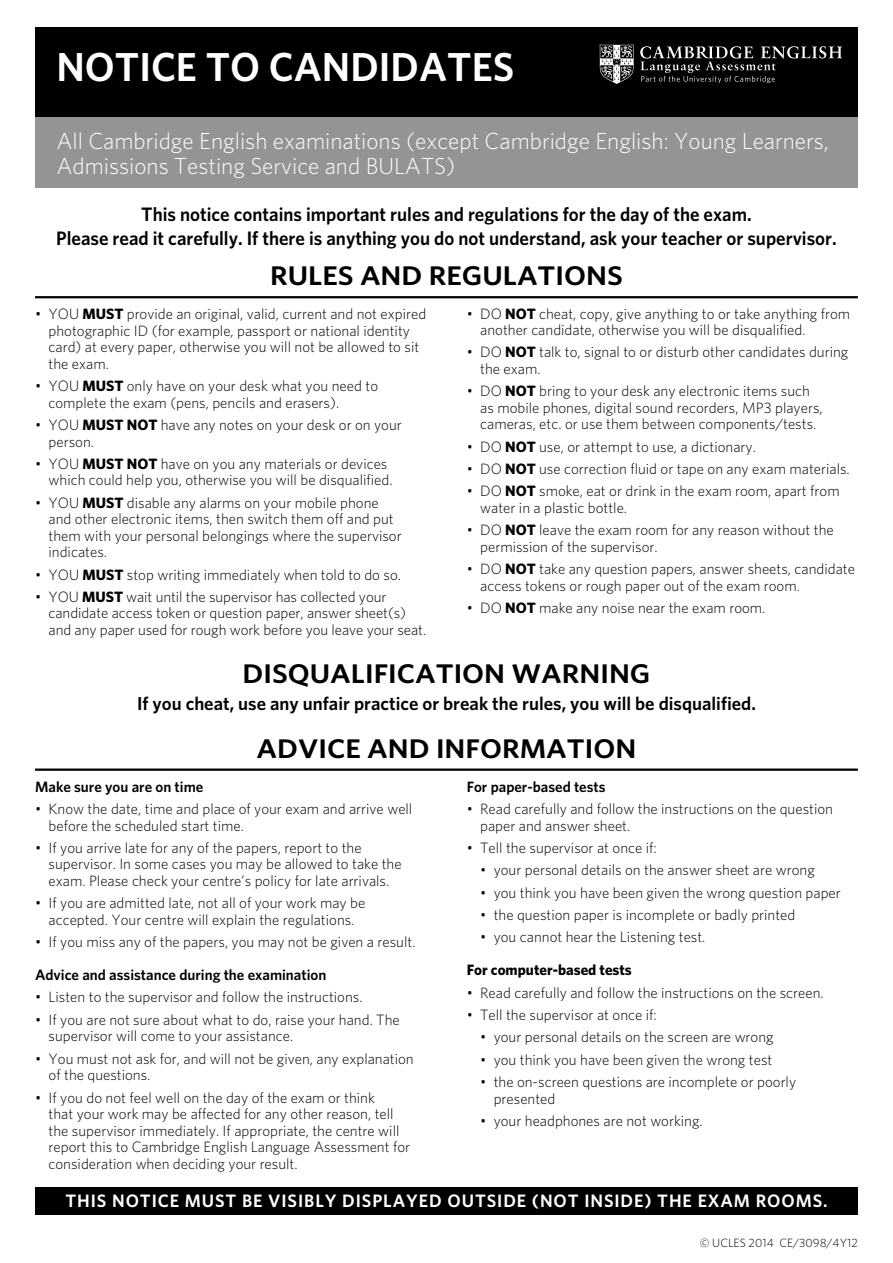
<style>
.page{position:relative;width:893px;height:1263px;background:#fff}
.page>*{position:absolute;margin:0;border:0;box-sizing:border-box;transform-origin:0 0}
.t1{font:600 40.5px "Whitney";color:#fff}
.t2{font:600 27px "Whitney";color:#000;scale:1.1 1}
.t3{font:300 23.25px/24.8px "Whitney";color:#fff}
.t4{font:600 19.5px/24px "Whitney";color:#000;text-align:center}
.t5{font:600 18.75px "Whitney";color:#000}
.t6{font:600 18px "Whitney";letter-spacing:.05em;color:#fff}
.t7{font:300 15px/16.5px "Whitney";color:#000}
.t8{font:600 15px "Whitney";color:#000}
.t9{font:700 15px "Whitney";color:#000}
.t10{font:300 12px "Whitney";color:#000}
.s1{font-weight:700}
</style>
<div class="page">
<div style="left:35px;top:28px;width:823px;height:89px;background:#000"></div>
<div style="left:35px;top:117px;width:823px;height:70px;background:#949494"></div>
<hr style="left:35px;top:296px;width:823px;height:2px;background:#000">
<hr style="left:35px;top:768px;width:823px;height:3px;background:#000">
<div style="left:35px;top:1187px;width:823px;height:28px;background:#000"></div>
<svg style="left:640px;top:46px;width:202px;height:37px"></svg>
<svg style="left:600px;top:45px;width:34px;height:39px"></svg>
<h1 class="t1" style="left:56px;top:40px;width:460px">NOTICE TO CANDIDATES</h1>
<h3 class="t3" style="left:56px;top:128px;width:774px">All Cambridge English examinations (except Cambridge English: Young Learners,<br>Admissions Testing Service and BULATS)</h3>
<h3 class="t4" style="left:56px;top:202px;width:782px">This notice contains important rules and regulations for the day of the exam.<br>Please read it carefully. If there is anything you do not understand, ask your teacher or supervisor.</h3>
<h2 class="t2" style="left:270px;top:258px;width:322px">RULES AND REGULATIONS</h2>
<p class="t7" style="left:49px;top:305px;width:379px;text-indent:-14px">• YOU <span class="s1">MUST</span> provide an original, valid, current and not expired photographic ID (for example, passport or national identity card) at every paper, otherwise you will not be allowed to sit the exam.</p>
<p class="t7" style="left:49px;top:377px;width:331px;text-indent:-14px">• YOU <span class="s1">MUST</span> only have on your desk what you need to complete the exam (pens, pencils and erasers).</p>
<p class="t7" style="left:49px;top:416px;width:355px;text-indent:-14px">• YOU <span class="s1">MUST NOT</span> have any notes on your desk or on your person.</p>
<p class="t7" style="left:49px;top:455px;width:345px;text-indent:-14px">• YOU <span class="s1">MUST NOT</span> have on you any materials or devices which could help you, otherwise you will be disqualified.</p>
<p class="t7" style="left:49px;top:494px;width:355px;text-indent:-14px">• YOU <span class="s1">MUST</span> disable any alarms on your mobile phone and other electronic items, then switch them off and put them with your personal belongings where the supervisor indicates.</p>
<p class="t7" style="left:35px;top:566px;width:367px">• YOU <span class="s1">MUST</span> stop writing immediately when told to do so.</p>
<p class="t7" style="left:49px;top:588px;width:379px;text-indent:-14px">• YOU <span class="s1">MUST</span> wait until the supervisor has collected your candidate access token or question paper, answer sheet(s) and any paper used for rough work before you leave your seat.</p>
<p class="t7" style="left:480px;top:305px;width:372px;text-indent:-14px">• DO <span class="s1">NOT</span> cheat, copy, give anything to or take anything from another candidate, otherwise you will be disqualified.</p>
<p class="t7" style="left:480px;top:343px;width:370px;text-indent:-14px">• DO <span class="s1">NOT</span> talk to, signal to or disturb other candidates during the exam.</p>
<p class="t7" style="left:480px;top:382px;width:344px;text-indent:-14px">• DO <span class="s1">NOT</span> bring to your desk any electronic items such as mobile phones, digital sound recorders, MP3 players, cameras, etc. or use them between components/tests.</p>
<p class="t7" style="left:467px;top:438px;width:291px">• DO <span class="s1">NOT</span> use, or attempt to use, a dictionary.</p>
<p class="t7" style="left:467px;top:460px;width:385px">• DO <span class="s1">NOT</span> use correction fluid or tape on any exam materials.</p>
<p class="t7" style="left:480px;top:482px;width:361px;text-indent:-14px">• DO <span class="s1">NOT</span> smoke, eat or drink in the exam room, apart from water in a plastic bottle.</p>
<p class="t7" style="left:480px;top:521px;width:355px;text-indent:-14px">• DO <span class="s1">NOT</span> leave the exam room for any reason without the permission of the supervisor.</p>
<p class="t7" style="left:480px;top:560px;width:376px;text-indent:-14px">• DO <span class="s1">NOT</span> take any question papers, answer sheets, candidate access tokens or rough paper out of the exam room.</p>
<p class="t7" style="left:467px;top:599px;width:300px">• DO <span class="s1">NOT</span> make any noise near the exam room.</p>
<h2 class="t2" style="left:243px;top:656px;width:372px">DISQUALIFICATION WARNING</h2>
<p class="t5" style="left:137px;top:691px;width:620px">If you cheat, use any unfair practice or break the rules, you will be disqualified.</p>
<h2 class="t2" style="left:257px;top:730px;width:347px">ADVICE AND INFORMATION</h2>
<p class="t8" style="left:35px;top:776px;width:170px">Make sure you are on time</p>
<p class="t7" style="left:49px;top:800px;width:365px;text-indent:-14px">• Know the date, time and place of your exam and arrive well before the scheduled start time.</p>
<p class="t7" style="left:49px;top:839px;width:355px;text-indent:-14px">• If you arrive late for any of the papers, report to the supervisor. In some cases you may be allowed to take the exam. Please check your centre’s policy for late arrivals.</p>
<p class="t7" style="left:35px;top:894px;width:332px;text-align:center">• If you are admitted late, not all of your work may be accepted. Your centre will explain the regulations.</p>
<p class="t7" style="left:35px;top:933px;width:382px">• If you miss any of the papers, you may not be given a result.</p>
<p class="t8" style="left:35px;top:965px;width:293px">Advice and assistance during the examination</p>
<p class="t7" style="left:35px;top:988px;width:329px">• Listen to the supervisor and follow the instructions.</p>
<p class="t7" style="left:49px;top:1011px;width:353px;text-indent:-14px">• If you are not sure about what to do, raise your hand. The supervisor will come to your assistance.</p>
<p class="t7" style="left:49px;top:1050px;width:367px;text-indent:-14px">• You must not ask for, and will not be given, any explanation of the questions.</p>
<p class="t7" style="left:49px;top:1088px;width:363px;text-indent:-14px">• If you do not feel well on the day of the exam or think<br>that your work may be affected for any other reason, tell the supervisor immediately. If appropriate, the centre will report this to Cambridge English Language Assessment for consideration when deciding your result.</p>
<p class="t8" style="left:467px;top:776px;width:140px">For paper-based tests</p>
<p class="t7" style="left:480px;top:800px;width:354px;text-indent:-14px">• Read carefully and follow the instructions on the question paper and answer sheet.</p>
<p class="t7" style="left:467px;top:839px;width:192px">• Tell the supervisor at once if:</p>
<p class="t7" style="left:480px;top:861px;width:336px">• your personal details on the answer sheet are wrong</p>
<p class="t7" style="left:480px;top:884px;width:362px">• you think you have been given the wrong question paper</p>
<p class="t7" style="left:480px;top:906px;width:317px">• the question paper is incomplete or badly printed</p>
<p class="t7" style="left:480px;top:928px;width:227px">• you cannot hear the Listening test.</p>
<p class="t9" style="left:467px;top:960px;width:167px">For computer-based tests</p>
<p class="t7" style="left:467px;top:984px;width:358px">• Read carefully and follow the instructions on the screen.</p>
<p class="t7" style="left:467px;top:1006px;width:192px">• Tell the supervisor at once if:</p>
<p class="t7" style="left:480px;top:1028px;width:295px">• your personal details on the screen are wrong</p>
<p class="t7" style="left:480px;top:1051px;width:294px">• you think you have been given the wrong test</p>
<p class="t7" style="left:494px;top:1073px;width:304px;text-indent:-13px">• the on-screen questions are incomplete or poorly presented</p>
<p class="t7" style="left:480px;top:1112px;width:224px">• your headphones are not working.</p>
<p class="t6" style="left:65px;top:1189px;width:764px">THIS NOTICE MUST BE VISIBLY DISPLAYED OUTSIDE (NOT INSIDE) THE EXAM ROOMS.</p>
<p class="t10" style="left:689px;top:1234px;width:106px">© UCLES 2014 EMC</p>
<p class="t10" style="left:700px;top:1234px;width:160px">© UCLES 2014 CE/3098/4Y12</p>
</div>
